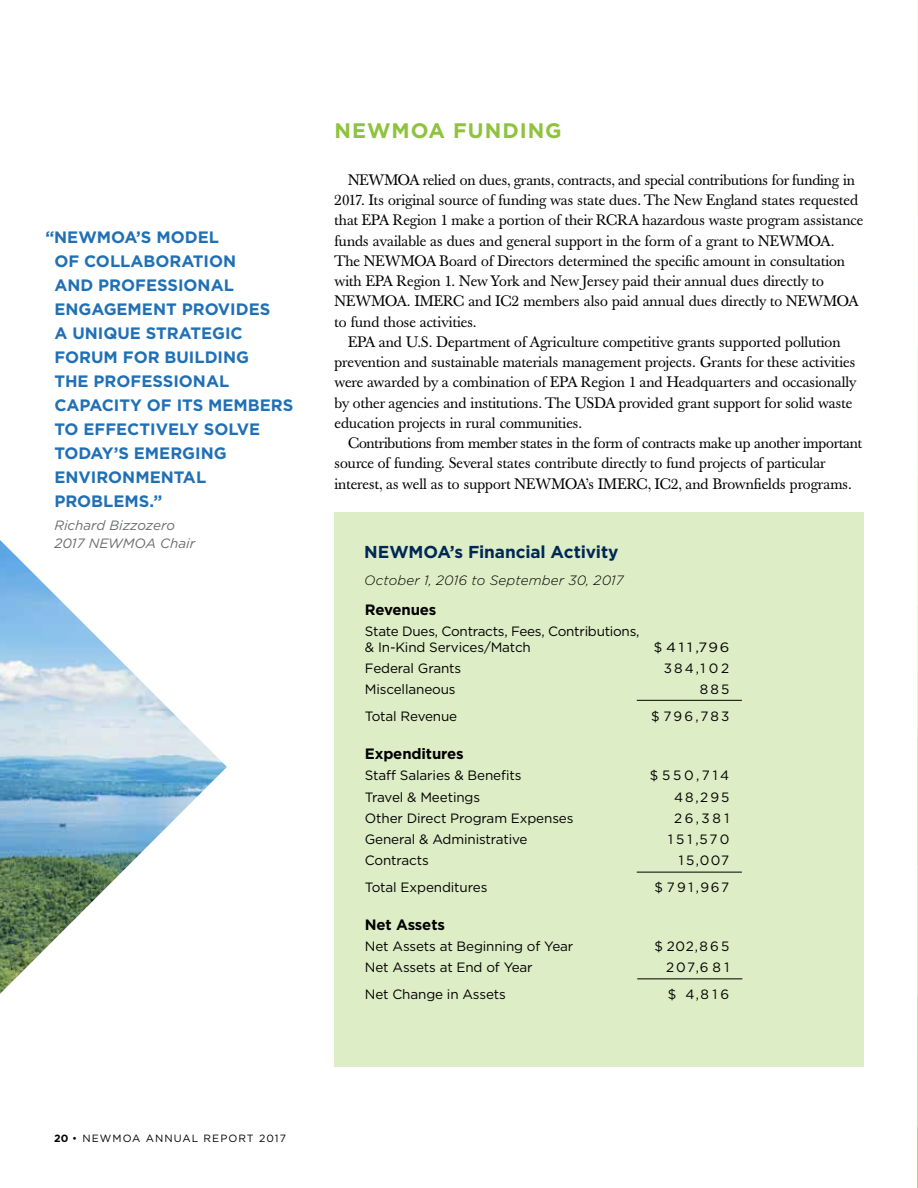
<style>
.page{position:relative;width:918px;height:1188px;background:#fff}
.page>*{position:absolute;margin:0;border:0;box-sizing:border-box;transform-origin:0 0}
.t1{font:700 21px "Gotham";letter-spacing:.045em;color:#8ec33d}
.t2{font:700 17.25px "Gotham";letter-spacing:-.005em;color:#002856}
.t3{font:700 16.5px/24px "Gotham";color:#2070b6}
.t4{font:15px "Baskerville Book BQ";color:#000}
.t5{font:700 15px "Gotham";letter-spacing:-.01em;color:#000}
.t6{font:13.5px/15.8px "Gotham";letter-spacing:-.01em;color:#000}
.t7{font:italic 300 13.5px "Gotham";letter-spacing:.01em;color:#000}
.t8{font:italic 13.5px/18px "Gotham";color:#6b6d6d}
.t9{font:10.5px "Gotham";letter-spacing:.1em;color:#000}
.s1{font-weight:700}
</style>
<div class="page">
<svg style="left:917px;top:0;width:1px;height:1188px"></svg>
<div style="left:334px;top:512px;width:530px;height:554px;background:#ddedc5"></div>
<hr style="left:637px;top:700px;width:105px;height:1px;background:#000">
<hr style="left:637px;top:872px;width:105px;height:1px;background:#000">
<hr style="left:637px;top:979px;width:105px;height:1px;background:#000">
<img style="left:0;top:540px;width:227px;height:454px">
<p class="t3" style="left:54px;top:225px;width:241px;text-indent:-9px">“NEWMOA’S MODEL<br>OF COLLABORATION<br>AND PROFESSIONAL<br>ENGAGEMENT PROVIDES<br>A UNIQUE STRATEGIC<br>FORUM FOR BUILDING<br>THE PROFESSIONAL<br>CAPACITY OF ITS MEMBERS<br>TO EFFECTIVELY SOLVE<br>TODAY’S EMERGING<br>ENVIRONMENTAL<br>PROBLEMS.”</p>
<p class="t8" style="left:54px;top:516px;width:142px">Richard Bizzozero<br>2017 NEWMOA Chair</p>
<h1 class="t1" style="left:334px;top:117px;width:229px">NEWMOA FUNDING</h1>
<p class="t4" style="left:348px;top:171px;width:508px">NEWMOA relied on dues, grants, contracts, and special contributions for funding in</p>
<p class="t4" style="left:334px;top:191px;width:525px">2017. Its original source of funding was state dues. The New England states requested</p>
<p class="t4" style="left:334px;top:211px;width:530px">that EPA Region 1 make a portion of their RCRA hazardous waste program assistance</p>
<p class="t4" style="left:334px;top:232px;width:501px">funds available as dues and general support in the form of a grant to NEWMOA.</p>
<p class="t4" style="left:334px;top:252px;width:512px">The NEWMOA Board of Directors determined the specific amount in consultation</p>
<p class="t4" style="left:334px;top:272px;width:491px">with EPA Region 1. New York and New Jersey paid their annual dues directly to</p>
<p class="t4" style="left:334px;top:292px;width:526px">NEWMOA. IMERC and IC2 members also paid annual dues directly to NEWMOA</p>
<p class="t4" style="left:334px;top:313px;width:144px">to fund those activities.</p>
<p class="t4" style="left:348px;top:333px;width:494px">EPA and U.S. Department of Agriculture competitive grants supported pollution</p>
<p class="t4" style="left:334px;top:353px;width:522px">prevention and sustainable materials management projects. Grants for these activities</p>
<p class="t4" style="left:334px;top:373px;width:524px">were awarded by a combination of EPA Region 1 and Headquarters and occasionally</p>
<p class="t4" style="left:334px;top:394px;width:519px">by other agencies and institutions. The USDA provided grant support for solid waste</p>
<p class="t4" style="left:334px;top:414px;width:249px">education projects in rural communities.</p>
<p class="t4" style="left:348px;top:434px;width:516px">Contributions from member states in the form of contracts make up another important</p>
<p class="t4" style="left:334px;top:454px;width:493px">source of funding. Several states contribute directly to fund projects of particular</p>
<p class="t4" style="left:334px;top:475px;width:519px">interest, as well as to support NEWMOA’s IMERC, IC2, and Brownfields programs.</p>
<p class="t2" style="left:364px;top:541px;width:256px">NEWMOA’s Financial Activity</p>
<p class="t7" style="left:364px;top:571px;width:261px">October 1, 2016 to September 30, 2017</p>
<p class="t5" style="left:365px;top:600px;width:73px">Revenues</p>
<p class="t6" style="left:365px;top:623px;width:276px">State Dues, Contracts, Fees, Contributions, &amp; In-Kind Services/Match</p>
<p class="t6" style="left:654px;top:639px;width:77px">$ 411,796</p>
<p class="t6" style="left:365px;top:660px;width:98px">Federal Grants</p>
<p class="t6" style="left:664px;top:660px;width:67px">384,102</p>
<p class="t6" style="left:365px;top:681px;width:92px">Miscellaneous</p>
<p class="t6" style="left:700px;top:681px;width:31px">885</p>
<p class="t6" style="left:365px;top:708px;width:94px">Total Revenue</p>
<p class="t6" style="left:651px;top:708px;width:80px">$ 796,783</p>
<p class="t5" style="left:365px;top:744px;width:100px">Expenditures</p>
<p class="t6" style="left:365px;top:767px;width:158px">Staff Salaries &amp; Benefits</p>
<p class="t6" style="left:650px;top:767px;width:81px">$ 550,714</p>
<p class="t6" style="left:365px;top:789px;width:117px">Travel &amp; Meetings</p>
<p class="t6" style="left:674px;top:789px;width:57px">48,295</p>
<p class="t6" style="left:365px;top:810px;width:210px">Other Direct Program Expenses</p>
<p class="t6" style="left:674px;top:810px;width:57px">26,381</p>
<p class="t6" style="left:365px;top:831px;width:164px">General &amp; Administrative</p>
<p class="t6" style="left:668px;top:831px;width:63px">151,570</p>
<p class="t6" style="left:365px;top:852px;width:66px">Contracts</p>
<p class="t6" style="left:679px;top:852px;width:52px">15,007</p>
<p class="t6" style="left:365px;top:879px;width:124px">Total Expenditures</p>
<p class="t6" style="left:655px;top:879px;width:76px">$ 791,967</p>
<p class="t5" style="left:365px;top:915px;width:82px">Net Assets</p>
<p class="t6" style="left:365px;top:938px;width:210px">Net Assets at Beginning of Year</p>
<p class="t6" style="left:654px;top:938px;width:76px">$ 202,865</p>
<p class="t6" style="left:365px;top:960px;width:169px">Net Assets at End of Year</p>
<p class="t6" style="left:666px;top:960px;width:65px">207,6 8 1</p>
<p class="t6" style="left:365px;top:986px;width:143px">Net Change in Assets</p>
<p class="t6" style="left:668px;top:986px;width:63px">$ 4,816</p>
<p class="t9" style="left:54px;top:1132px;width:233px"><span class="s1">20</span> • NEWMOA ANNUAL REPORT 2017</p>
</div>
